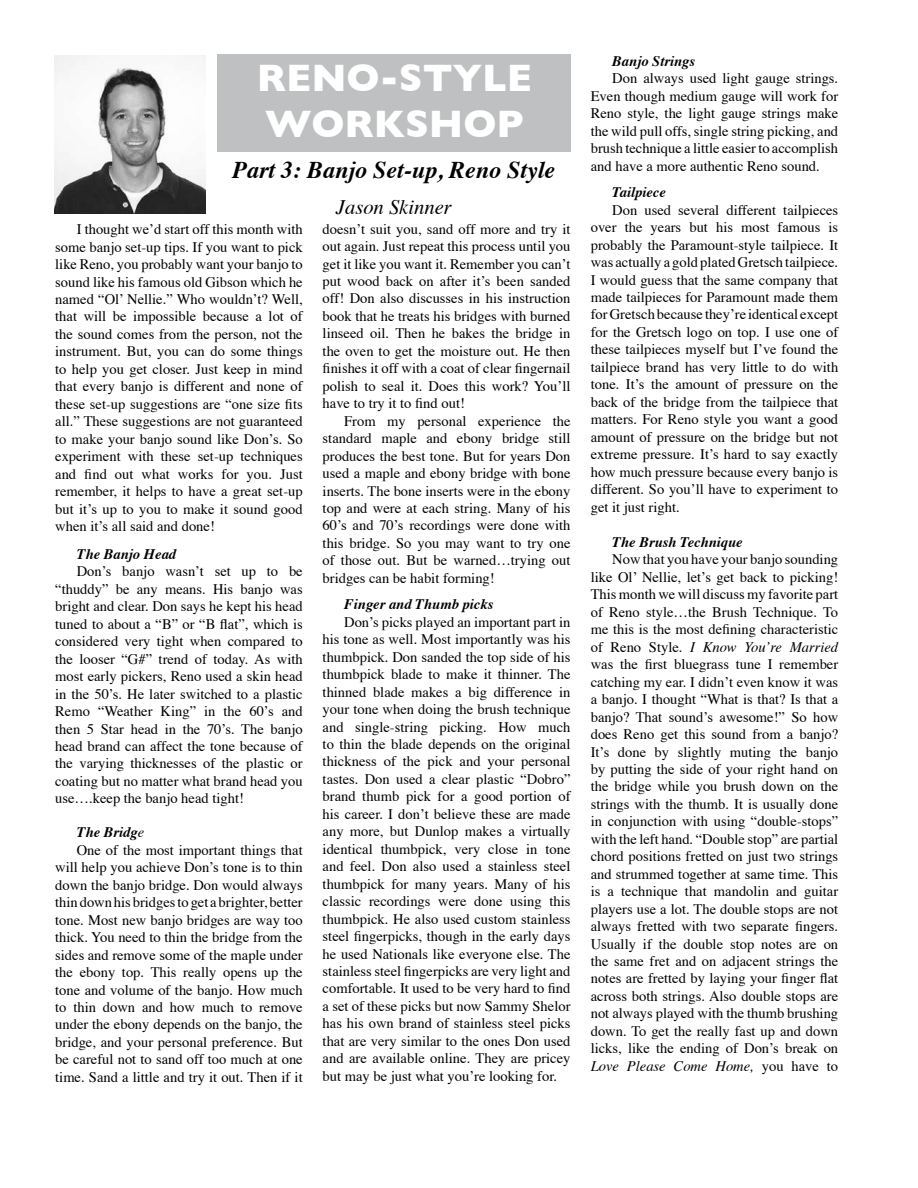
<style>
.page{position:relative;width:918px;height:1188px;background:#fff}
.page>*{position:absolute;margin:0;border:0;box-sizing:border-box;transform-origin:0 0}
.t1{font:700 39px/46.8px "Gill Sans";color:#fff}
.t2{font:italic 700 24px "Times";color:#000}
.t3{font:italic 20.55px "Times";color:#000}
.t4{font:14.55px/17.4px "Times";color:#000;text-align:justify}
.t5{font:italic 700 14.55px "Times";color:#000}
.s1{font-weight:400}
.s2{font-style:italic}
</style>
<div class="page">
<div style="left:217px;top:54px;width:354px;height:97px;background:#bec0c2"></div>
<img style="left:54px;top:55px;width:151px;height:158px">
<h1 class="t1" style="left:257px;top:54px;width:277px">RENO-STYLE<br>WORKSHOP</h1>
<h2 class="t2" style="left:233px;top:148px;width:324px">Part 3: Banjo Set-up, Reno Style</h2>
<h3 class="t3" style="left:336px;top:188px;width:117px">Jason Skinner</h3>
<p class="t4" style="left:55px;top:219px;width:249px;text-indent:22px">I thought we’d start off this month with some banjo set-up tips. If you want to pick like Reno, you probably want your banjo to sound like his famous old Gibson which he named “Ol’ Nellie.” Who wouldn’t? Well, that will be impossible because a lot of the sound comes from the person, not the instrument. But, you can do some things to help you get closer. Just keep in mind that every banjo is different and none of these set-up suggestions are “one size fits all.” These suggestions are not guaranteed to make your banjo sound like Don’s. So experiment with these set-up techniques and find out what works for you. Just remember, it helps to have a great set-up but it’s up to you to make it sound good when it’s all said and done!</p>
<p class="t5" style="left:77px;top:540px;width:101px">The Banjo Head</p>
<p class="t4" style="left:55px;top:562px;width:249px;text-indent:22px">Don’s banjo wasn’t set up to be “thuddy” be any means. His banjo was bright and clear. Don says he kept his head tuned to about a “B” or “B flat”, which is considered very tight when compared to the looser “G#” trend of today. As with most early pickers, Reno used a skin head in the 50’s. He later switched to a plastic Remo “Weather King” in the 60’s and then 5 Star head in the 70’s. The banjo head brand can affect the tone because of the varying thicknesses of the plastic or coating but no matter what brand head you use….keep the banjo head tight!</p>
<p class="t5" style="left:77px;top:819px;width:69px">The Bridg<span class="s1">e</span></p>
<p class="t4" style="left:77px;top:840px;width:227px">One of the most important things that</p>
<p class="t4" style="left:55px;top:857px;width:249px">will help you achieve Don’s tone is to thin</p>
<p class="t4" style="left:55px;top:875px;width:249px">down the banjo bridge. Don would always</p>
<p class="t4" style="left:55px;top:892px;width:249px">thin down his bridges to get a brighter, better</p>
<p class="t4" style="left:55px;top:910px;width:249px">tone. Most new banjo bridges are way too</p>
<p class="t4" style="left:55px;top:927px;width:249px">thick. You need to thin the bridge from the</p>
<p class="t4" style="left:55px;top:945px;width:249px">sides and remove some of the maple under</p>
<p class="t4" style="left:55px;top:962px;width:249px">the ebony top. This really opens up the</p>
<p class="t4" style="left:55px;top:980px;width:249px">tone and volume of the banjo. How much</p>
<p class="t4" style="left:55px;top:997px;width:249px">to thin down and how much to remove</p>
<p class="t4" style="left:55px;top:1015px;width:249px">under the ebony depends on the banjo, the</p>
<p class="t4" style="left:55px;top:1032px;width:249px">bridge, and your personal preference. But</p>
<p class="t4" style="left:55px;top:1050px;width:249px">be careful not to sand off too much at one</p>
<p class="t4" style="left:55px;top:1067px;width:249px">time. Sand a little and try it out. Then if it</p>
<p class="t4" style="left:323px;top:219px;width:249px">doesn’t suit you, sand off more and try it out again. Just repeat this process until you get it like you want it. Remember you can’t put wood back on after it’s been sanded off! Don also discusses in his instruction book that he treats his bridges with burned linseed oil. Then he bakes the bridge in the oven to get the moisture out. He then finishes it off with a coat of clear fingernail polish to seal it. Does this work? You’ll have to try it to find out!</p>
<p class="t4" style="left:323px;top:411px;width:249px;text-indent:22px">From my personal experience the standard maple and ebony bridge still produces the best tone. But for years Don used a maple and ebony bridge with bone inserts. The bone inserts were in the ebony top and were at each string. Many of his 60’s and 70’s recordings were done with this bridge. So you may want to try one of those out. But be warned…trying out bridges can be habit forming!</p>
<p class="t5" style="left:344px;top:591px;width:151px">Finger and Thumb picks</p>
<p class="t4" style="left:323px;top:612px;width:249px;text-indent:22px">Don’s picks played an important part in his tone as well. Most importantly was his thumbpick. Don sanded the top side of his thumbpick blade to make it thinner. The thinned blade makes a big difference in your tone when doing the brush technique and single-string picking. How much to thin the blade depends on the original thickness of the pick and your personal tastes. Don used a clear plastic “Dobro” brand thumb pick for a good portion of his career. I don’t believe these are made any more, but Dunlop makes a virtually identical thumbpick, very close in tone and feel. Don also used a stainless steel thumbpick for many years. Many of his classic recordings were done using this thumbpick. He also used custom stainless steel fingerpicks, though in the early days he used Nationals like everyone else. The stainless steel fingerpicks are very light and comfortable. It used to be very hard to find a set of these picks but now Sammy Shelor has his own brand of stainless steel picks that are very similar to the ones Don used and are available online. They are pricey but may be just what you’re looking for.</p>
<p class="t5" style="left:612px;top:47px;width:84px">Banjo Strings</p>
<p class="t4" style="left:591px;top:69px;width:249px;text-indent:22px">Don always used light gauge strings.<br>Even though medium gauge will work for Reno style, the light gauge strings make the wild pull offs, single string picking, and brush technique a little easier to accomplish and have a more authentic Reno sound.</p>
<p class="t5" style="left:612px;top:179px;width:55px">Tailpiece</p>
<p class="t4" style="left:591px;top:200px;width:249px;text-indent:22px">Don used several different tailpieces over the years but his most famous is probably the Paramount-style tailpiece. It was actually a gold plated Gretsch tailpiece.<br>I would guess that the same company that made tailpieces for Paramount made them for Gretsch because they’re identical except for the Gretsch logo on top. I use one of these tailpieces myself but I’ve found the tailpiece brand has very little to do with tone. It’s the amount of pressure on the back of the bridge from the tailpiece that matters. For Reno style you want a good amount of pressure on the bridge but not extreme pressure. It’s hard to say exactly how much pressure because every banjo is different. So you’ll have to experiment to get it just right.</p>
<p class="t5" style="left:612px;top:528px;width:132px">The Brush Technique</p>
<p class="t4" style="left:591px;top:550px;width:249px;text-indent:22px">Now that you have your banjo sounding like Ol’ Nellie, let’s get back to picking!<br>This month we will discuss my favorite part of Reno style…the Brush Technique. To me this is the most defining characteristic of Reno Style. <span class="s2">I Know You’re Married </span>was the first bluegrass tune I remember catching my ear. I didn’t even know it was a banjo. I thought “What is that? Is that a banjo? That sound’s awesome!” So how does Reno get this sound from a banjo?<br>It’s done by slightly muting the banjo by putting the side of your right hand on the bridge while you brush down on the strings with the thumb. It is usually done in conjunction with using “double-stops” with the left hand. “Double stop” are partial chord positions fretted on just two strings and strummed together at same time. This is a technique that mandolin and guitar players use a lot. The double stops are not always fretted with two separate fingers.<br>Usually if the double stop notes are on the same fret and on adjacent strings the notes are fretted by laying your finger flat across both strings. Also double stops are not always played with the thumb brushing down. To get the really fast up and down licks, like the ending of Don’s break on <span class="s2">Love Please Come Home,</span> you have to</p>
</div>
